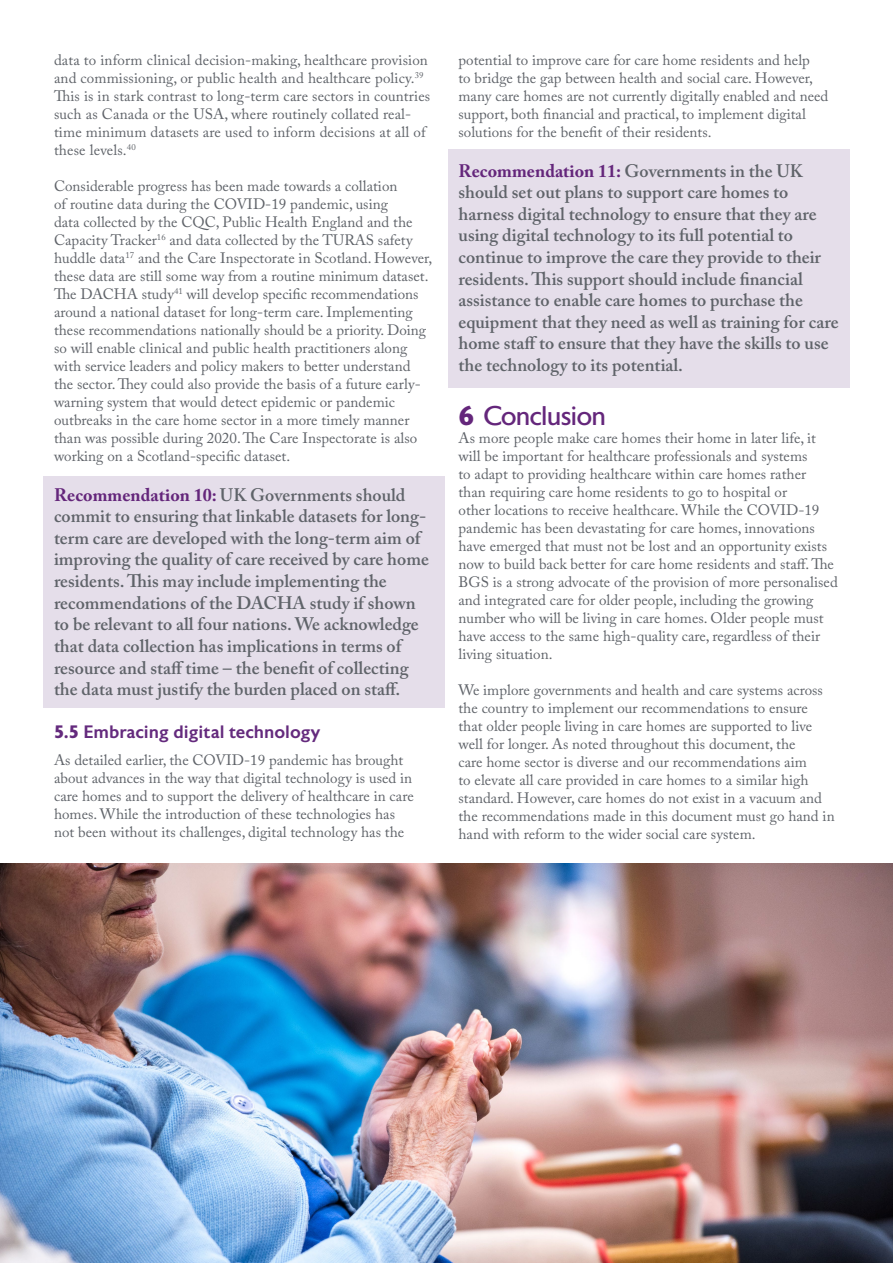
<style>
.page{position:relative;width:893px;height:1263px;background:#fff}
.page>*{position:absolute;margin:0;border:0;box-sizing:border-box;transform-origin:0 0}
.Sub_heading_numbered{font:27px "Astoria Sans";letter-spacing:-.05em;color:#64267b}
.Recommendation{font:600 18px/21.6px "Adobe Caslon Pro";color:#5f6369}
.Sub_heading{font:500 18px "Astoria Sans";color:#642a7d}
.Body_Copy_10pt_reg{font:15px/18px "Adobe Caslon Pro";color:#5f6369}
.s1{font-weight:700;color:#64267b}
.s2{font-weight:700}
</style>
<div class="page">
<div style="left:448px;top:150px;width:401px;height:238px;background:#e5deea"></div>
<div style="left:43px;top:477px;width:402px;height:231px;background:#e5deea"></div>
<img style="left:0;top:863px;width:893px;height:400px">
<p class="Body_Copy_10pt_reg" style="left:54px;top:51px;width:378px">data to inform clinical decision-making, healthcare provision and commissioning, or public health and healthcare policy.<sup>39<br></sup>This is in stark contrast to long-term care sectors in countries such as Canada or the USA, where routinely collated real&shy;time minimum datasets are used to inform decisions at all of these levels.<sup>40</sup></p>
<p class="Body_Copy_10pt_reg" style="left:54px;top:177px;width:380px">Considerable progress has been made towards a collation<br>of routine data during the COVID-19 pandemic, using<br>data collected by the CQC, Public Health England and the Capacity Tracker<sup>16</sup> and data collected by the TURAS safety huddle data<sup>17</sup> and the Care Inspectorate in Scotland. However, these data are still some way from a routine minimum dataset.<br>The DACHA study<sup>41</sup> will develop specific recommendations around a national dataset for long-term care. Implementing these recommendations nationally should be a priority. Doing so will enable clinical and public health practitioners along with service leaders and policy makers to better understand the sector. They could also provide the basis of a future early&shy;warning system that would detect epidemic or pandemic outbreaks in the care home sector in a more timely manner than was possible during 2020. The Care Inspectorate is also working on a Scotland-specific dataset.</p>
<p class="Recommendation" style="left:54px;top:484px;width:376px"><span class="s1">Recommendation 10:</span> UK Governments should commit to ensuring that linkable datasets for long&shy;term care are developed with the long-term aim of improving the quality of care received by care home residents. This may include implementing the recommendations of the DACHA study if shown to be relevant to all four nations. We acknowledge that data collection has implications in terms of resource and staff time – the benefit of collecting the data must justify the burden placed on staff.</p>
<p class="Sub_heading" style="left:54px;top:722px;width:268px"><span class="s2">5.5</span> Embracing digital technology</p>
<p class="Body_Copy_10pt_reg" style="left:54px;top:751px;width:361px">As detailed earlier, the COVID-19 pandemic has brought about advances in the way that digital technology is used in care homes and to support the delivery of healthcare in care homes. While the introduction of these technologies has not been without its challenges, digital technology has the</p>
<p class="Body_Copy_10pt_reg" style="left:458px;top:51px;width:371px">potential to improve care for care home residents and help<br>to bridge the gap between health and social care. However, many care homes are not currently digitally enabled and need support, both financial and practical, to implement digital solutions for the benefit of their residents.</p>
<p class="Recommendation" style="left:458px;top:160px;width:382px"><span class="s1">Recommendation 11:</span> Governments in the UK should set out plans to support care homes to harness digital technology to ensure that they are using digital technology to its full potential to continue to improve the care they provide to their residents. This support should include financial assistance to enable care homes to purchase the equipment that they need as well as training for care home staff to ensure that they have the skills to use the technology to its potential.</p>
<p class="Sub_heading_numbered" style="left:458px;top:401px;width:149px"><span class="s2">6</span> Conclusion</p>
<p class="Body_Copy_10pt_reg" style="left:458px;top:429px;width:381px">As more people make care homes their home in later life, it will be important for healthcare professionals and systems<br>to adapt to providing healthcare within care homes rather<br>than requiring care home residents to go to hospital or<br>other locations to receive healthcare. While the COVID-19 pandemic has been devastating for care homes, innovations have emerged that must not be lost and an opportunity exists now to build back better for care home residents and staff. The BGS is a strong advocate of the provision of more personalised and integrated care for older people, including the growing number who will be living in care homes. Older people must have access to the same high-quality care, regardless of their living situation.</p>
<p class="Body_Copy_10pt_reg" style="left:458px;top:681px;width:378px">We implore governments and health and care systems across the country to implement our recommendations to ensure that older people living in care homes are supported to live well for longer. As noted throughout this document, the<br>care home sector is diverse and our recommendations aim<br>to elevate all care provided in care homes to a similar high standard. However, care homes do not exist in a vacuum and the recommendations made in this document must go hand in hand with reform to the wider social care system.</p>
</div>
